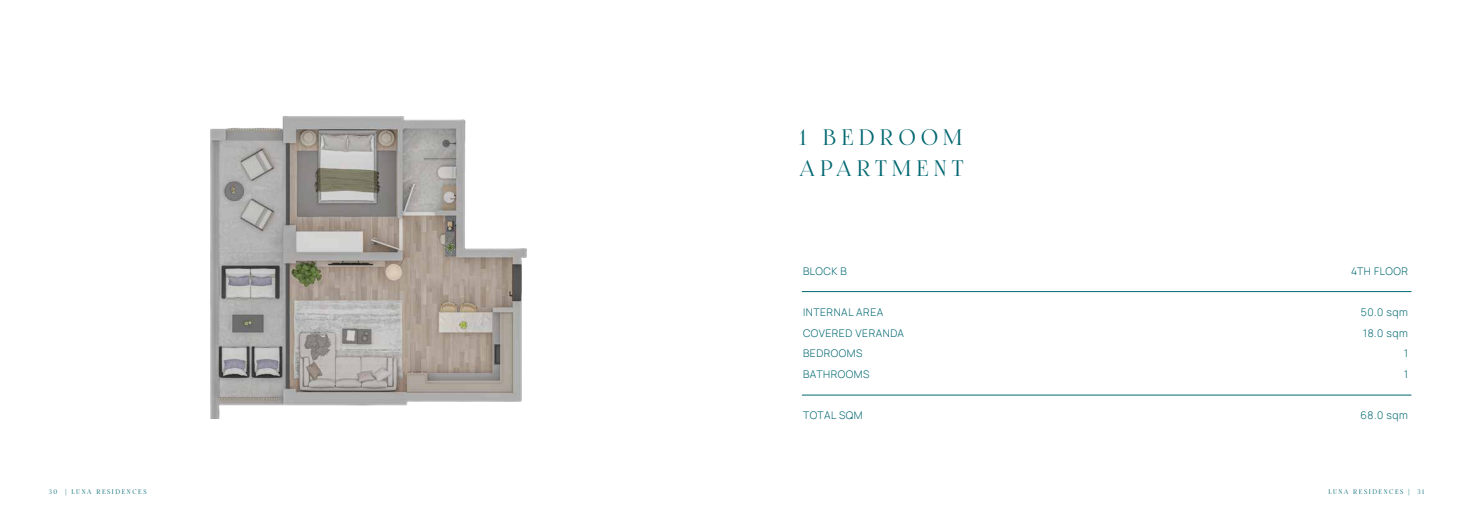
<style>
.page{position:relative;width:1474px;height:521px;background:#fff}
.page>*{position:absolute;margin:0;border:0;box-sizing:border-box;transform-origin:0 0}
.t1{font:26.25px/31.5px "Fogtwo No 5";letter-spacing:.2em;color:#026871}
.t2{font:200 10.5px "Manrope";letter-spacing:.05em;color:#026871}
.t3{font:7.88px "Fogtwo No 5";letter-spacing:.2em;color:#026871}
</style>
<div class="page">
<img style="left:210px;top:116px;width:317px;height:303px">
<hr style="left:802px;top:291px;width:609px;height:1px;background:#026871">
<hr style="left:802px;top:395px;width:609px;height:1px;background:#026871">
<h1 class="t1" style="left:799px;top:122px;width:166px">1 BEDROOM<br>APARTMENT</h1>
<p class="t2" style="left:803px;top:264px;width:45px">BLOCK B</p>
<p class="t2" style="left:1350px;top:264px;width:58px">4TH FLOOR</p>
<p class="t2" style="left:803px;top:305px;width:82px">INTERNAL AREA</p>
<p class="t2" style="left:1360px;top:305px;width:49px">50.0 sqm</p>
<p class="t2" style="left:803px;top:326px;width:103px">COVERED VERANDA</p>
<p class="t2" style="left:1363px;top:326px;width:46px">18.0 sqm</p>
<p class="t2" style="left:803px;top:346px;width:61px">BEDROOMS</p>
<p class="t2" style="left:1403px;top:346px;width:5px">1</p>
<p class="t2" style="left:803px;top:367px;width:68px">BATHROOMS</p>
<p class="t2" style="left:1403px;top:367px;width:5px">1</p>
<p class="t2" style="left:803px;top:408px;width:61px">TOTAL SQM</p>
<p class="t2" style="left:1360px;top:408px;width:49px">68.0 sqm</p>
<p class="t3" style="left:49px;top:487px;width:99px">30 | LUNA RESIDENCES</p>
<p class="t3" style="left:1328px;top:487px;width:97px">LUNA RESIDENCES | 31</p>
</div>
